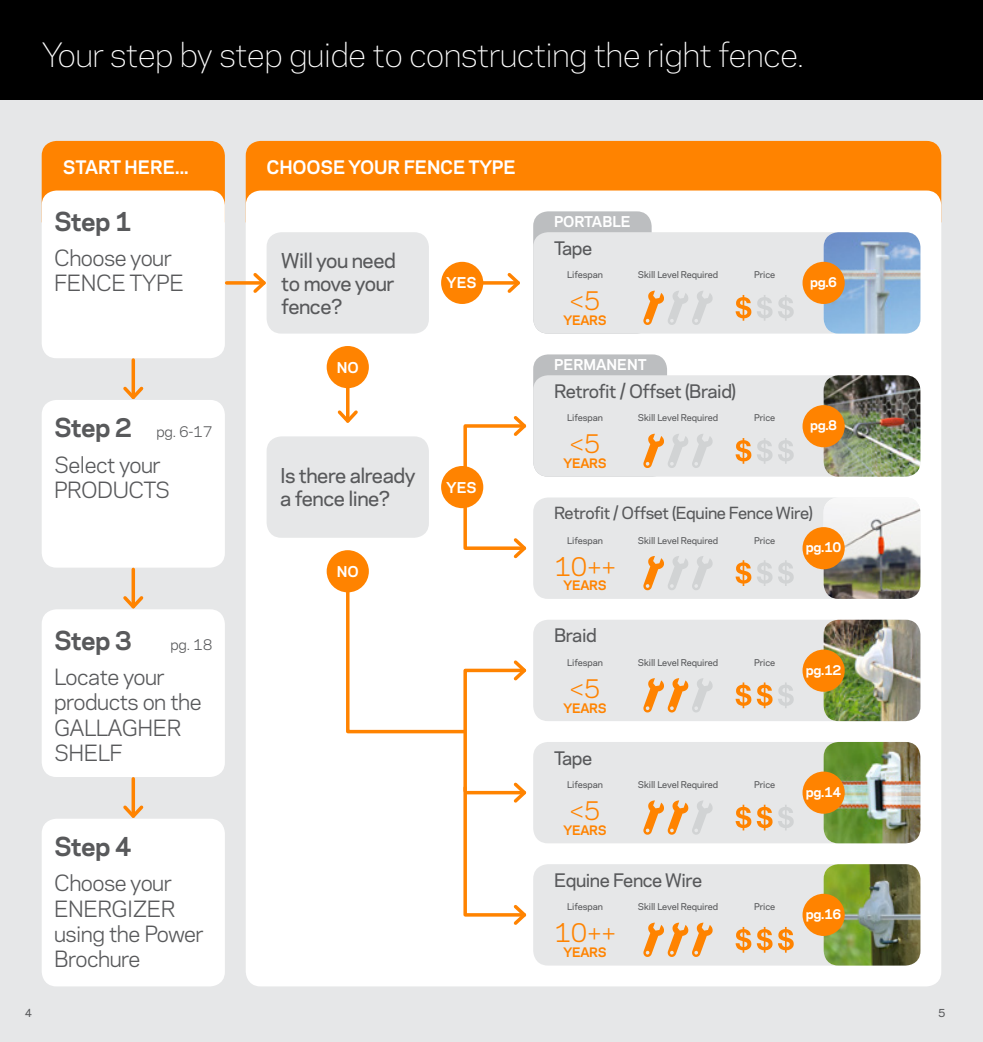
<style>
.page{position:relative;width:983px;height:1042px;background:#fff}
.page>*{position:absolute;margin:0;border:0;box-sizing:border-box;transform-origin:0 0}
.t1{font:300 31.5px "Galaxie Polaris";letter-spacing:-.025em;color:#fff}
.t2{font:700 24.5px "Galaxie Polaris";letter-spacing:-.025em;color:#58595b}
.t3{font:24.5px "Galaxie Polaris";color:#ff8300}
.t4{font:21px/25.2px "Galaxie Polaris";letter-spacing:-.025em;color:#58595b}
.t5{font:21px "Galaxie Polaris";color:#ff8300}
.t6{font:500 19.25px/23.1px "Galaxie Polaris";letter-spacing:-.025em;color:#58595b;text-align:justify}
.t7{font:500 17.5px "Galaxie Polaris";letter-spacing:-.025em;color:#58595b}
.t8{font:700 17.5px "Galaxie Polaris";letter-spacing:-.01em;color:#fff}
.t9{font:500 15.75px "Galaxie Polaris";letter-spacing:-.025em;color:#58595b}
.t10{font:700 14px "Galaxie Polaris";color:#fff}
.t11{font:14px "Galaxie Polaris";letter-spacing:-.025em;color:#58595b}
.t12{font:700 12.78px "Galaxie Polaris";letter-spacing:-.03em;color:#fff}
.t13{font:700 12.25px "Galaxie Polaris";letter-spacing:-.03em;color:#ff8300}
.t14{font:500 10.5px "Galaxie Polaris";color:#58595b}
.t15{font:500 8.75px "Galaxie Polaris";letter-spacing:-.01em;color:#58595b}
.s1{font-size:24.5px}
.s2{font-size:21px}
</style>
<div class="page">
<div style="left:0;top:99px;width:982px;height:943px;background:#e6e7e8"></div>
<div style="left:42px;top:141px;width:183px;height:60px;background:#ff8300"></div>
<div style="left:0;top:0;width:982px;height:99px;background:#000"></div>
<div style="left:42px;top:190px;width:183px;height:168px;background:#fff;border-radius:15px"></div>
<div style="left:42px;top:819px;width:183px;height:167px;background:#fff;border-radius:15px"></div>
<div style="left:42px;top:400px;width:183px;height:167px;background:#fff;border-radius:15px"></div>
<div style="left:42px;top:609px;width:183px;height:168px;background:#fff;border-radius:15px"></div>
<div style="left:246px;top:141px;width:695px;height:60px;background:#ff8300"></div>
<div style="left:246px;top:190px;width:695px;height:796px;background:#fff;border-radius:15px"></div>
<div style="left:533px;top:211px;width:118px;height:123px;background:#bcbec0;border-radius:15px"></div>
<div style="left:533px;top:232px;width:387px;height:102px;background:#e6e7e8;border-radius:15px"></div>
<div style="left:533px;top:354px;width:134px;height:123px;background:#bcbec0;border-radius:15px"></div>
<div style="left:533px;top:375px;width:387px;height:102px;background:#e6e7e8;border-radius:15px"></div>
<div style="left:533px;top:497px;width:387px;height:102px;background:#e6e7e8;border-radius:15px"></div>
<div style="left:533px;top:742px;width:387px;height:101px;background:#e6e7e8;border-radius:15px"></div>
<svg style="left:131px;top:360px;width:4px;height:23px"></svg>
<svg style="left:123px;top:383px;width:21px;height:16px"></svg>
<svg style="left:131px;top:569px;width:4px;height:24px"></svg>
<svg style="left:123px;top:593px;width:21px;height:16px"></svg>
<svg style="left:131px;top:779px;width:4px;height:23px"></svg>
<svg style="left:123px;top:802px;width:21px;height:16px"></svg>
<div style="left:533px;top:864px;width:387px;height:101px;background:#e6e7e8;border-radius:15px"></div>
<div style="left:533px;top:620px;width:387px;height:101px;background:#e6e7e8;border-radius:15px"></div>
<img style="left:823px;top:742px;width:97px;height:101px">
<div style="left:802px;top:771px;width:42px;height:43px;background:#ff8300;border-radius:50%"></div>
<svg style="left:643px;top:800px;width:70px;height:35px"></svg>
<svg style="left:735px;top:805px;width:58px;height:25px"></svg>
<img style="left:823px;top:864px;width:97px;height:101px">
<div style="left:802px;top:894px;width:42px;height:42px;background:#ff8300;border-radius:50%"></div>
<svg style="left:643px;top:922px;width:70px;height:35px"></svg>
<svg style="left:735px;top:927px;width:58px;height:25px"></svg>
<img style="left:823px;top:375px;width:97px;height:102px">
<svg style="left:643px;top:556px;width:70px;height:35px"></svg>
<svg style="left:735px;top:560px;width:58px;height:26px"></svg>
<img style="left:823px;top:497px;width:97px;height:102px">
<div style="left:802px;top:405px;width:42px;height:42px;background:#ff8300;border-radius:50%"></div>
<svg style="left:643px;top:434px;width:70px;height:34px"></svg>
<svg style="left:735px;top:438px;width:58px;height:26px"></svg>
<img style="left:823px;top:232px;width:97px;height:102px">
<div style="left:802px;top:262px;width:42px;height:42px;background:#ff8300;border-radius:50%"></div>
<svg style="left:643px;top:291px;width:70px;height:34px"></svg>
<svg style="left:735px;top:295px;width:58px;height:26px"></svg>
<div style="left:266px;top:232px;width:163px;height:102px;background:#e6e7e8;border-radius:15px"></div>
<svg style="left:226px;top:281px;width:24px;height:4px"></svg>
<svg style="left:250px;top:270px;width:17px;height:26px"></svg>
<hr style="left:346px;top:352px;width:3px;height:69px;background:#ff8300">
<svg style="left:337px;top:407px;width:21px;height:16px"></svg>
<div style="left:326px;top:346px;width:43px;height:42px;background:#ff8300;border-radius:50%"></div>
<svg style="left:483px;top:281px;width:21px;height:4px"></svg>
<svg style="left:504px;top:273px;width:16px;height:20px"></svg>
<div style="left:441px;top:262px;width:42px;height:42px;background:#ff8300;border-radius:50%"></div>
<div style="left:326px;top:550px;width:43px;height:42px;background:#ff8300;border-radius:50%"></div>
<svg style="left:344px;top:584px;width:183px;height:341px"></svg>
<svg style="left:461px;top:416px;width:66px;height:143px"></svg>
<div style="left:441px;top:466px;width:42px;height:42px;background:#ff8300;border-radius:50%"></div>
<div style="left:266px;top:436px;width:163px;height:102px;background:#e6e7e8;border-radius:15px"></div>
<img style="left:823px;top:620px;width:97px;height:101px">
<svg style="left:643px;top:678px;width:70px;height:35px"></svg>
<div style="left:802px;top:649px;width:42px;height:43px;background:#ff8300;border-radius:50%"></div>
<svg style="left:735px;top:682px;width:58px;height:26px"></svg>
<div style="left:802px;top:527px;width:42px;height:42px;background:#ff8300;border-radius:50%"></div>
<h1 class="t1" style="left:42px;top:31px;width:763px">Your step by step guide to constructing the right fence.</h1>
<h3 class="t8" style="left:63px;top:154px;width:127px">START HERE...</h3>
<h3 class="t8" style="left:266px;top:154px;width:251px">CHOOSE YOUR FENCE TYPE</h3>
<h2 class="t2" style="left:54px;top:203px;width:79px">Step 1</h2>
<h3 class="t4" style="left:54px;top:244px;width:131px">Choose your<br>FENCE TYPE</h3>
<h2 class="t2" style="left:54px;top:409px;width:79px">Step 2</h2>
<h3 class="t4" style="left:54px;top:451px;width:118px">Select your<br>PRODUCTS</h3>
<h3 class="t11" style="left:156px;top:421px;width:58px">pg. 6-17</h3>
<h2 class="t2" style="left:54px;top:622px;width:79px">Step 3</h2>
<h3 class="t4" style="left:54px;top:663px;width:149px">Locate your products on the<br>GALLAGHER<br>SHELF</h3>
<h3 class="t11" style="left:170px;top:634px;width:43px">pg. 18</h3>
<h3 class="t6" style="left:281px;top:247px;width:116px">Will you need to move your fence?</h3>
<h3 class="t10" style="left:336px;top:357px;width:24px">NO</h3>
<h3 class="t10" style="left:446px;top:272px;width:32px">YES</h3>
<h3 class="t6" style="left:280px;top:463px;width:137px">Is there already a fence line?</h3>
<h3 class="t10" style="left:336px;top:561px;width:24px">NO</h3>
<h3 class="t10" style="left:446px;top:476px;width:32px">YES</h3>
<p class="t14" style="left:25px;top:1005px;width:9px">4</p>
<h2 class="t2" style="left:54px;top:828px;width:79px">Step 4</h2>
<h3 class="t4" style="left:54px;top:869px;width:151px">Choose your<br>ENERGIZER using the Power<br>Brochure</h3>
<h3 class="t10" style="left:554px;top:211px;width:78px">PORTABLE</h3>
<h3 class="t7" style="left:554px;top:235px;width:40px">Tape</h3>
<h3 class="t5" style="left:569px;top:286px;width:33px">&lt;<span class="s1">5</span></h3>
<h3 class="t13" style="left:563px;top:311px;width:44px">YEARS</h3>
<p class="t15" style="left:567px;top:268px;width:37px">Lifespan</p>
<p class="t15" style="left:637px;top:268px;width:82px">Skill Level Required</p>
<p class="t15" style="left:753px;top:268px;width:23px">Price</p>
<h3 class="t10" style="left:554px;top:354px;width:94px">PERMANENT</h3>
<h3 class="t7" style="left:554px;top:378px;width:184px">Retrofit / Offset (Braid)</h3>
<h3 class="t5" style="left:569px;top:429px;width:33px">&lt;<span class="s1">5</span></h3>
<h3 class="t13" style="left:563px;top:454px;width:44px">YEARS</h3>
<p class="t15" style="left:567px;top:411px;width:37px">Lifespan</p>
<p class="t15" style="left:637px;top:411px;width:82px">Skill Level Required</p>
<p class="t15" style="left:753px;top:411px;width:23px">Price</p>
<h3 class="t12" style="left:809px;top:272px;width:29px">pg.6</h3>
<h3 class="t12" style="left:809px;top:415px;width:29px">pg.8</h3>
<h3 class="t9" style="left:554px;top:501px;width:260px">Retrofit / Offset (Equine Fence Wire)</h3>
<h2 class="t3" style="left:554px;top:548px;width:63px">10<span class="s2">++</span></h2>
<h3 class="t13" style="left:563px;top:576px;width:44px">YEARS</h3>
<p class="t15" style="left:567px;top:534px;width:37px">Lifespan</p>
<p class="t15" style="left:637px;top:534px;width:82px">Skill Level Required</p>
<p class="t15" style="left:753px;top:534px;width:23px">Price</p>
<h3 class="t12" style="left:805px;top:537px;width:37px">pg.10</h3>
<h3 class="t7" style="left:554px;top:622px;width:44px">Braid</h3>
<h3 class="t5" style="left:569px;top:674px;width:33px">&lt;<span class="s1">5</span></h3>
<h3 class="t13" style="left:563px;top:698px;width:44px">YEARS</h3>
<p class="t15" style="left:567px;top:656px;width:37px">Lifespan</p>
<p class="t15" style="left:637px;top:656px;width:82px">Skill Level Required</p>
<h3 class="t7" style="left:554px;top:745px;width:40px">Tape</h3>
<p class="t15" style="left:753px;top:656px;width:23px">Price</p>
<p class="t15" style="left:567px;top:778px;width:37px">Lifespan</p>
<p class="t15" style="left:637px;top:778px;width:82px">Skill Level Required</p>
<p class="t15" style="left:753px;top:778px;width:23px">Price</p>
<h3 class="t5" style="left:569px;top:796px;width:33px">&lt;<span class="s1">5</span></h3>
<h3 class="t13" style="left:563px;top:821px;width:44px">YEARS</h3>
<h3 class="t7" style="left:554px;top:867px;width:150px">Equine Fence Wire</h3>
<p class="t15" style="left:567px;top:900px;width:37px">Lifespan</p>
<p class="t15" style="left:637px;top:900px;width:82px">Skill Level Required</p>
<p class="t15" style="left:753px;top:900px;width:23px">Price</p>
<h2 class="t3" style="left:554px;top:914px;width:63px">10<span class="s2">++</span></h2>
<h3 class="t13" style="left:563px;top:943px;width:44px">YEARS</h3>
<h3 class="t12" style="left:805px;top:660px;width:37px">pg.12</h3>
<h3 class="t12" style="left:805px;top:782px;width:37px">pg.14</h3>
<h3 class="t12" style="left:805px;top:904px;width:37px">pg.16</h3>
<p class="t14" style="left:938px;top:1005px;width:9px">5</p>
</div>
